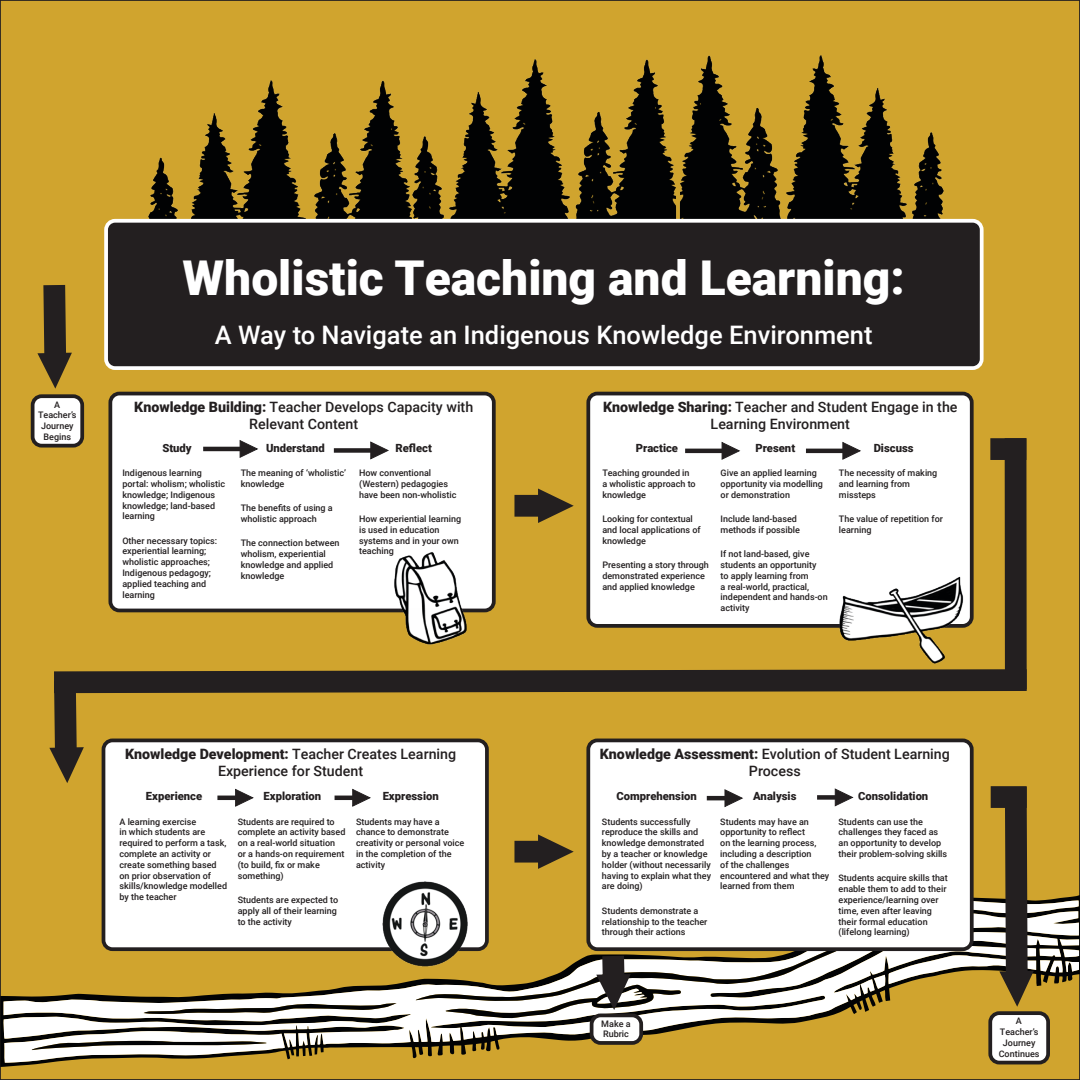
<style>
.page{position:relative;width:1080px;height:1080px;background:#d0a42e}
.page>*{position:absolute;margin:0;border:0;box-sizing:border-box;transform-origin:0 0}
.t1{font:900 48px "Roboto";color:#fff}
.t2{font:500 25.5px "Roboto";color:#fff}
.t3{font:500 14.25px/17.1px "Roboto";color:#231f20;text-align:center}
.t4{font:900 11.25px "Roboto";color:#231f20}
.t5{font:500 9px/10.8px "Roboto";color:#231f20}
.s1{font-weight:900}
</style>
<div class="page">
<svg style="left:0;top:895px;width:1080px;height:172px"></svg>
<svg style="left:3px;top:900px;width:1076px;height:145px"></svg>
<svg style="left:144px;top:1003px;width:252px;height:11px;background:#a7a6a3"></svg>
<svg style="left:4px;top:1031px;width:304px;height:32px;background:#b0a994"></svg>
<img style="left:114px;top:80px;width:248px;height:139px">
<img style="left:362px;top:59px;width:247px;height:160px">
<img style="left:609px;top:55px;width:364px;height:164px">
<div style="left:106px;top:221px;width:876px;height:147px;background:#231f20;border-radius:9px"></div>
<div style="left:104px;top:219px;width:880px;height:151px;border:4px solid #fff;border-radius:9px"></div>
<svg style="left:37px;top:284px;width:35px;height:105px"></svg>
<div style="left:33px;top:396px;width:49px;height:50px;background:#fff;border-radius:9px"></div>
<div style="left:31px;top:394px;width:53px;height:54px;border:4px solid #231f20;border-radius:9px"></div>
<div style="left:110px;top:394px;width:384px;height:216px;background:#fff;border-radius:9px"></div>
<div style="left:108px;top:392px;width:388px;height:220px;border:4px solid #231f20;border-radius:9px"></div>
<hr style="left:203px;top:447px;width:49px;height:4px;background:#231f20">
<svg style="left:239px;top:440px;width:19px;height:18px"></svg>
<div style="left:334px;top:448px;width:49px;height:5px;background:#231f20"></div>
<svg style="left:370px;top:441px;width:19px;height:19px"></svg>
<img style="left:390px;top:552px;width:82px;height:93px">
<div style="left:514px;top:495px;width:36px;height:22px;background:#231f20"></div>
<svg style="left:532px;top:488px;width:42px;height:35px"></svg>
<div style="left:588px;top:394px;width:384px;height:232px;background:#fff;border-radius:9px"></div>
<div style="left:586px;top:392px;width:388px;height:236px;border:4px solid #231f20;border-radius:9px"></div>
<hr style="left:685px;top:449px;width:49px;height:4px;background:#231f20">
<svg style="left:721px;top:441px;width:19px;height:19px"></svg>
<hr style="left:806px;top:449px;width:49px;height:4px;background:#231f20">
<svg style="left:842px;top:441px;width:19px;height:19px"></svg>
<img style="left:810px;top:560px;width:164px;height:98px">
<div style="left:990px;top:438px;width:36px;height:22px;background:#231f20"></div>
<svg style="left:994px;top:438px;width:33px;height:220px"></svg>
<svg style="left:93px;top:658px;width:934px;height:35px"></svg>
<svg style="left:49px;top:671px;width:44px;height:112px"></svg>
<div style="left:103px;top:740px;width:384px;height:209px;background:#fff;border-radius:9px"></div>
<div style="left:102px;top:739px;width:387px;height:212px;border:4px solid #231f20;border-radius:9px"></div>
<hr style="left:217px;top:796px;width:30px;height:4px;background:#231f20">
<svg style="left:235px;top:788px;width:19px;height:19px"></svg>
<hr style="left:335px;top:796px;width:29px;height:4px;background:#231f20">
<svg style="left:352px;top:788px;width:19px;height:19px"></svg>
<img style="left:371px;top:882px;width:45px;height:92px">
<div style="left:588px;top:740px;width:384px;height:209px;background:#fff;border-radius:9px"></div>
<div style="left:586px;top:739px;width:388px;height:212px;border:4px solid #231f20;border-radius:9px"></div>
<div style="left:592px;top:1015px;width:49px;height:28px;background:#fff;border-radius:9px"></div>
<div style="left:590px;top:1014px;width:53px;height:31px;border:4px solid #231f20;border-radius:9px"></div>
<div style="left:990px;top:1013px;width:58px;height:50px;background:#fff;border-radius:9px"></div>
<div style="left:988px;top:1011px;width:62px;height:53px;border:4px solid #231f20;border-radius:9px"></div>
<svg style="left:416px;top:765px;width:663px;height:253px"></svg>
<h1 class="t1" style="left:183px;top:245px;width:724px">Wholistic Teaching and Learning:</h1>
<p class="t2" style="left:215px;top:317px;width:659px">A Way to Navigate an Indigenous Knowledge Environment</p>
<p class="t5" style="left:38px;top:399px;width:40px;text-align:center">A<br>Teacher’s<br>Journey<br>Begins</p>
<h2 class="t3" style="left:134px;top:398px;width:341px"><span class="s1">Knowledge Building:</span> Teacher Develops Capacity with<br>Relevant Content</h2>
<h3 class="t4" style="left:162px;top:440px;width:31px">Study</h3>
<p class="t5" style="left:122px;top:467px;width:104px">Indigenous learning portal: wholism; wholistic knowledge; Indigenous knowledge; land-based learning</p>
<p class="t5" style="left:122px;top:535px;width:96px">Other necessary topics: experiential learning; wholistic approaches;<br>Indigenous pedagogy; applied teaching and learning</p>
<h3 class="t4" style="left:396px;top:440px;width:38px">Reflect</h3>
<p class="t5" style="left:359px;top:467px;width:99px">How conventional (Western) pedagogies have been non-wholistic</p>
<p class="t5" style="left:359px;top:513px;width:104px">How experiential learning is used in education systems and in your own teaching</p>
<h3 class="t4" style="left:266px;top:440px;width:60px">Understand</h3>
<p class="t5" style="left:241px;top:467px;width:107px">The meaning of ‘wholistic’ knowledge</p>
<p class="t5" style="left:241px;top:502px;width:94px">The benefits of using a wholistic approach</p>
<p class="t5" style="left:241px;top:537px;width:100px">The connection between wholism, experiential knowledge and applied knowledge</p>
<h2 class="t3" style="left:125px;top:745px;width:333px"><span class="s1">Knowledge Development:</span> Teacher Creates Learning<br>Experience for Student</h2>
<h3 class="t4" style="left:146px;top:788px;width:58px">Experience</h3>
<p class="t5" style="left:119px;top:816px;width:109px">A learning exercise<br>in which students are required to perform a task, complete an activity or create something based on prior observation of skills/knowledge modelled by the teacher</p>
<h3 class="t4" style="left:264px;top:788px;width:59px">Exploration</h3>
<p class="t5" style="left:238px;top:816px;width:109px">Students are required to complete an activity based on a real-world situation or a hands-on requirement (to build, fix or make something)</p>
<p class="t5" style="left:238px;top:894px;width:102px">Students are expected to apply all of their learning to the activity</p>
<h3 class="t4" style="left:383px;top:788px;width:58px">Expression</h3>
<p class="t5" style="left:356px;top:816px;width:110px">Students may have a chance to demonstrate creativity or personal voice in the completion of the activity</p>
<h2 class="t3" style="left:603px;top:398px;width:356px"><span class="s1">Knowledge Sharing:</span> Teacher and Student Engage in the<br>Learning Environment</h2>
<h3 class="t4" style="left:636px;top:440px;width:44px">Practice</h3>
<p class="t5" style="left:602px;top:467px;width:95px">Teaching grounded in a wholistic approach to knowledge</p>
<p class="t5" style="left:602px;top:513px;width:100px">Looking for contextual and local applications of knowledge</p>
<p class="t5" style="left:602px;top:559px;width:108px">Presenting a story through demonstrated experience and applied knowledge</p>
<h3 class="t4" style="left:874px;top:440px;width:41px">Discuss</h3>
<p class="t5" style="left:839px;top:467px;width:100px">The necessity of making and learning from missteps</p>
<p class="t5" style="left:839px;top:513px;width:106px">The value of repetition for learning</p>
<h3 class="t4" style="left:755px;top:440px;width:41px">Present</h3>
<p class="t5" style="left:721px;top:467px;width:104px">Give an applied learning opportunity via modelling or demonstration</p>
<p class="t5" style="left:721px;top:513px;width:81px">Include land-based methods if possible</p>
<p class="t5" style="left:721px;top:548px;width:109px">If not land-based, give students an opportunity<br>to apply learning from<br>a real-world, practical, independent and hands-on activity</p>
<h2 class="t3" style="left:600px;top:745px;width:352px"><span class="s1">Knowledge Assessment:</span> Evolution of Student Learning<br>Process</h2>
<h3 class="t4" style="left:616px;top:788px;width:82px">Comprehension</h3>
<p class="t5" style="left:602px;top:816px;width:111px">Students successfully reproduce the skills and knowledge demonstrated by a teacher or knowledge holder (without necessarily having to explain what they are doing)</p>
<p class="t5" style="left:602px;top:905px;width:107px">Students demonstrate a relationship to the teacher through their actions</p>
<h3 class="t4" style="left:753px;top:788px;width:45px">Analysis</h3>
<p class="t5" style="left:720px;top:816px;width:111px">Students may have an opportunity to reflect<br>on the learning process, including a description<br>of the challenges encountered and what they learned from them</p>
<h3 class="t4" style="left:858px;top:788px;width:72px">Consolidation</h3>
<p class="t5" style="left:839px;top:816px;width:110px">Students can use the challenges they faced as an opportunity to develop their problem-solving skills</p>
<p class="t5" style="left:839px;top:872px;width:111px">Students acquire skills that enable them to add to their experience/learning over time, even after leaving their formal education (lifelong learning)</p>
<p class="t5" style="left:601px;top:1018px;width:31px">Make a<br>Rubric</p>
<p class="t5" style="left:999px;top:1016px;width:42px;text-align:center">A<br>Teacher’s<br>Journey<br>Continues</p>
</div>
